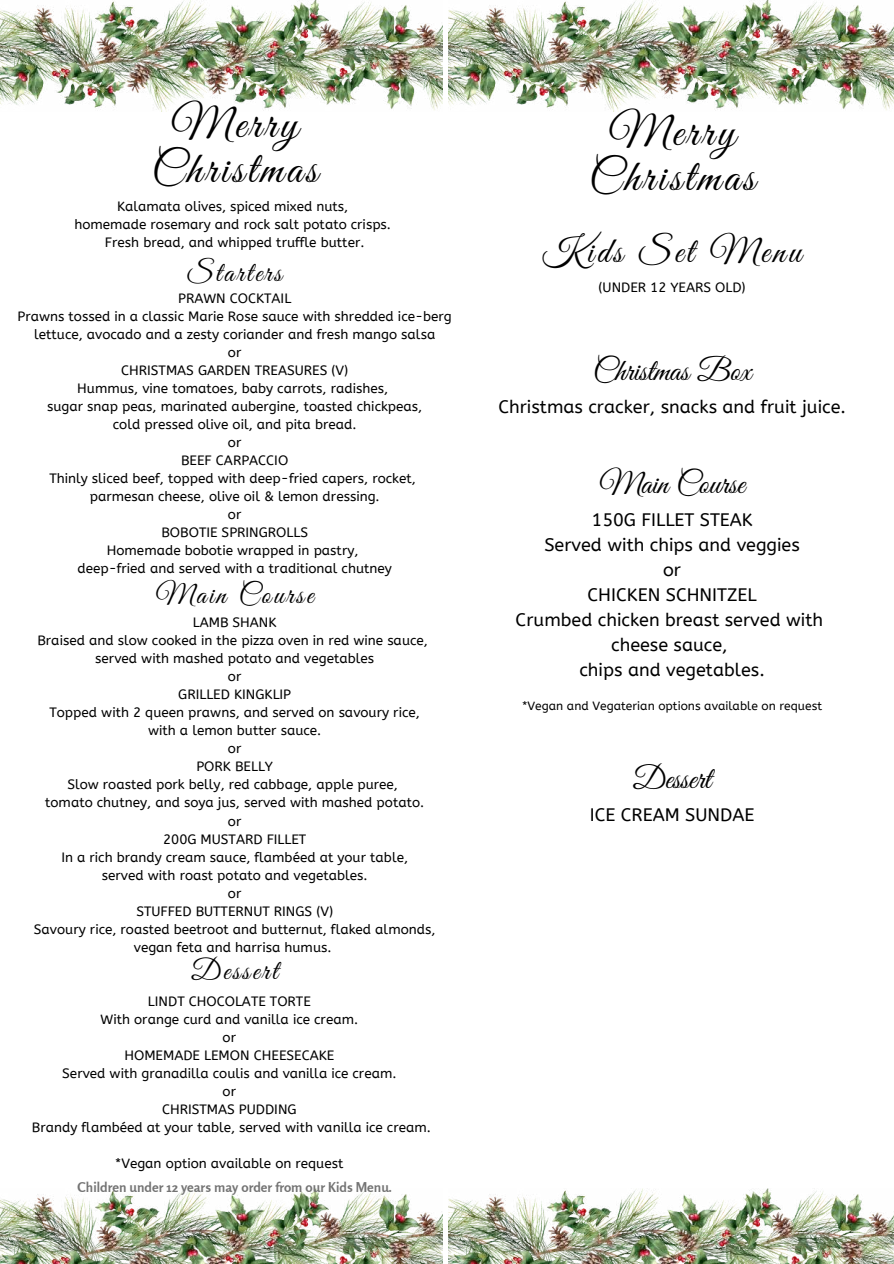
<style>
.page{position:relative;width:894px;height:1264px;background:#fff}
.page>*{position:absolute;margin:0;border:0;box-sizing:border-box;transform-origin:0 0}
.t1{font:45px/45px "Great Vibes";letter-spacing:.08em;color:#000;text-align:center}
.t2{font:36px "Great Vibes";letter-spacing:.09em;color:#000}
.t3{font:31.5px "Great Vibes";color:#000}
.t4{font:28.5px "Great Vibes";letter-spacing:.09em;color:#000}
.t5{font:18px/25px "A Bee Zee";color:#000;text-align:center}
.t6{font:13.5px/18px "A Bee Zee";color:#000;text-align:center}
.t7{font:700 13.5px "Rosario";color:#737373}
.t8{font:12px "A Bee Zee";color:#000}
</style>
<div class="page">
<img style="left:0;top:0;width:443px;height:111px">
<img style="left:0;top:1188px;width:443px;height:75px">
<img style="left:448px;top:0;width:445px;height:111px">
<img style="left:448px;top:1188px;width:445px;height:75px">
<h1 class="t1" style="left:152px;top:104px;width:167px">Merry<br>Christmas</h1>
<p class="t6" style="left:74px;top:197px;width:318px">Kalamata olives, spiced mixed nuts,<br>homemade rosemary and rock salt potato crisps.<br>Fresh bread, and whipped truffle butter.</p>
<h3 class="t4" style="left:187px;top:256px;width:96px">Starters</h3>
<p class="t6" style="left:18px;top:289px;width:436px">PRAWN COCKTAIL<br>Prawns tossed in a classic Marie Rose sauce with shredded ice-berg lettuce, avocado and a zesty coriander and fresh mango salsa<br>or<br>CHRISTMAS GARDEN TREASURES (V)<br>Hummus, vine tomatoes, baby carrots, radishes,<br>sugar snap peas, marinated aubergine, toasted chickpeas,<br>cold pressed olive oil, and pita bread.<br>or<br>BEEF CARPACCIO<br>Thinly sliced beef, topped with deep-fried capers, rocket, parmesan cheese, olive oil &amp; lemon dressing.<br>or<br>BOBOTIE SPRINGROLLS<br>Homemade bobotie wrapped in pastry,<br>deep-fried and served with a traditional chutney</p>
<h3 class="t4" style="left:156px;top:579px;width:159px">Main Course</h3>
<p class="t6" style="left:34px;top:613px;width:403px">LAMB SHANK<br>Braised and slow cooked in the pizza oven in red wine sauce, served with mashed potato and vegetables<br>or<br>GRILLED KINGKLIP<br>Topped with 2 queen prawns, and served on savoury rice, with a lemon butter sauce.<br>or<br>PORK BELLY<br>Slow roasted pork belly, red cabbage, apple puree,<br>tomato chutney, and soya jus, served with mashed potato.<br>or<br>200G MUSTARD FILLET<br>In a rich brandy cream sauce, flambéed at your table,<br>served with roast potato and vegetables.<br>or<br>STUFFED BUTTERNUT RINGS (V)<br>Savoury rice, roasted beetroot and butternut, flaked almonds, vegan feta and harrisa humus.</p>
<h3 class="t4" style="left:191px;top:954px;width:88px">Dessert</h3>
<p class="t6" style="left:32px;top:992px;width:400px">LINDT CHOCOLATE TORTE<br>With orange curd and vanilla ice cream.<br>or<br>HOMEMADE LEMON CHEESECAKE<br>Served with granadilla coulis and vanilla ice cream.<br>or<br>CHRISTMAS PUDDING<br>Brandy flambéed at your table, served with vanilla ice cream.</p>
<p class="t6" style="left:115px;top:1154px;width:230px">*Vegan option available on request</p>
<p class="t7" style="left:77px;top:1178px;width:316px">Children under 12 years may order from our Kids Menu.</p>
<h1 class="t1" style="left:589px;top:112px;width:167px">Merry<br>Christmas</h1>
<h2 class="t2" style="left:542px;top:231px;width:260px">Kids Set Menu</h2>
<p class="t6" style="left:598px;top:278px;width:148px">(UNDER 12 YEARS OLD)</p>
<h3 class="t3" style="left:593px;top:353px;width:159px">Christmas Box</h3>
<h3 class="t5" style="left:498px;top:394px;width:349px">Christmas cracker, snacks and fruit juice.</h3>
<h3 class="t3" style="left:599px;top:466px;width:147px">Main Course</h3>
<h3 class="t5" style="left:515px;top:508px;width:309px">150G FILLET STEAK<br>Served with chips and veggies<br>or<br>CHICKEN SCHNITZEL<br>Crumbed chicken breast served with cheese sauce,<br>chips and vegetables.</h3>
<p class="t8" style="left:522px;top:699px;width:301px">*Vegan and Vegaterian options available on request</p>
<h3 class="t3" style="left:633px;top:760px;width:80px">Dessert</h3>
<h3 class="t5" style="left:589px;top:802px;width:166px">ICE CREAM SUNDAE</h3>
</div>
